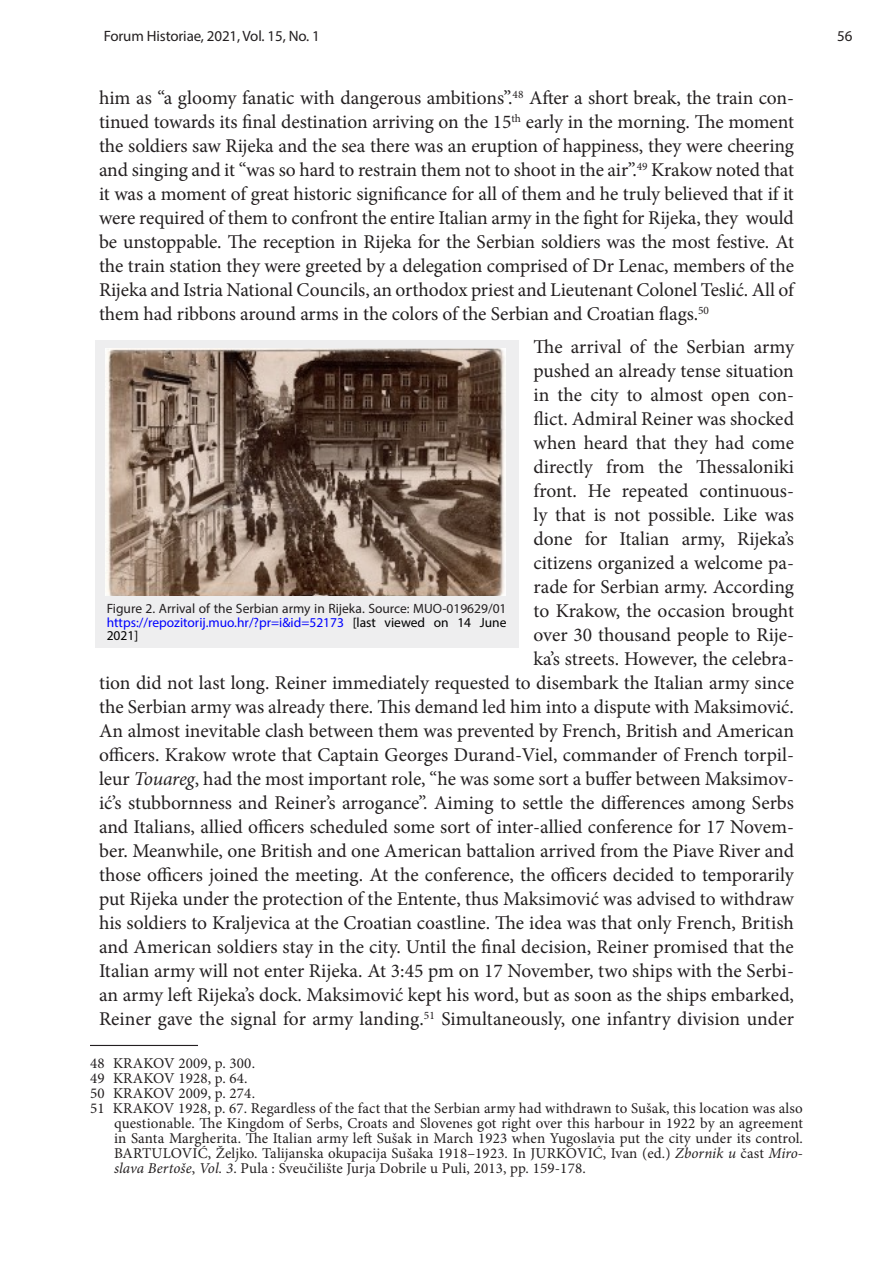
<style>
.page{position:relative;width:893px;height:1263px;background:#fff}
.page>*{position:absolute;margin:0;border:0;box-sizing:border-box;transform-origin:0 0}
.Odsek_Normal{font:19.5px/24px "Minion Pro";color:#231f20;text-align:justify}
.Text_poznámky_pod_či{font:15px/15px "Minion Pro";letter-spacing:.01em;color:#231f20;text-align:justify}
.t1{font:15px "Myriad Pro";letter-spacing:-.01em;color:#231f20}
.Label{font:13.5px/13.5px "Myriad Pro";color:#231f20;text-align:justify}
.s1{font-style:italic}
.s2{color:#00f}
.s3{color:#000}
</style>
<div class="page">
<hr style="left:90px;top:1045px;width:108px;height:1px;background:#231f20">
<div style="left:95px;top:340px;width:424px;height:308px;background:#eeeeef"></div>
<img style="left:105px;top:349px;width:400px;height:247px">
<p class="t1" style="left:104px;top:26px;width:218px">Forum Historiae, 2021, Vol. 15, No. 1</p>
<p class="t1" style="left:837px;top:26px;width:17px">56</p>
<p class="Odsek_Normal" style="left:99px;top:86px;width:696px">him as “a gloomy fanatic with dangerous ambitions”.<sup>48</sup> After a short break, the train con&shy;tinued towards its final destination arriving on the 15<sup>th</sup> early in the morning. The moment the soldiers saw Rijeka and the sea there was an eruption of happiness, they were cheering and singing and it “was so hard to restrain them not to shoot in the air”.<sup>49</sup> Krakow noted that it was a moment of great historic significance for all of them and he truly believed that if it were required of them to confront the entire Italian army in the fight for Rijeka, they would be unstoppable. The reception in Rijeka for the Serbian soldiers was the most festive. At the train station they were greeted by a delegation comprised of Dr Lenac, members of the Rijeka and Istria National Councils, an orthodox priest and Lieutenant Colonel Teslić. All of them had ribbons around arms in the colors of the Serbian and Croatian flags.<sup>50</sup></p>
<p class="Odsek_Normal" style="left:99px;top:335px;width:697px;text-align:right">The arrival of the Serbian army<br>pushed an already tense situation<br>in the city to almost open con-<br>flict. Admiral Reiner was shocked<br>when heard that they had come<br>directly from the Thessaloniki<br>front. He repeated continuous-<br>ly that is not possible. Like was<br>done for Italian army, Rijeka’s<br>citizens organized a welcome pa-<br>rade for Serbian army. According<br>to Krakow, the occasion brought<br>over 30 thousand people to Rije-<br>ka’s streets. However, the celebra-<br>tion did not last long. Reiner immediately requested to disembark the Italian army since the Serbian army was already there. This demand led him into a dispute with Maksimović.<br>An almost inevitable clash between them was prevented by French, British and American officers. Krakow wrote that Captain Georges Durand-Viel, commander of French torpil&shy;leur <span class="s1">Touareg</span>, had the most important role, “he was some sort a buffer between Maksimov&shy;ić’s stubbornness and Reiner’s arrogance”. Aiming to settle the differences among Serbs and Italians, allied officers scheduled some sort of inter-allied conference for 17 Novem&shy;ber. Meanwhile, one British and one American battalion arrived from the Piave River and those officers joined the meeting. At the conference, the officers decided to temporarily put Rijeka under the protection of the Entente, thus Maksimović was advised to withdraw his soldiers to Kraljevica at the Croatian coastline. The idea was that only French, British and American soldiers stay in the city. Until the final decision, Reiner promised that the Italian army will not enter Rijeka. At 3:45 pm on 17 November, two ships with the Serbi&shy;an army left Rijeka’s dock. Maksimović kept his word, but as soon as the ships embarked, Reiner gave the signal for army landing.<sup>51</sup> Simultaneously, one infantry division under</p>
<p class="Text_poznámky_pod_či" style="left:90px;top:1056px;width:167px">48 KRAKOV 2009, p. 300.</p>
<p class="Text_poznámky_pod_či" style="left:90px;top:1071px;width:159px">49 KRAKOV 1928, p. 64.</p>
<p class="Text_poznámky_pod_či" style="left:90px;top:1086px;width:167px">50 KRAKOV 2009, p. 274.</p>
<p class="Text_poznámky_pod_či" style="left:114px;top:1101px;width:690px;text-indent:-24px">51 KRAKOV 1928, p. 67. Regardless of the fact that the Serbian army had withdrawn to Sušak, this location was also questionable. The Kingdom of Serbs, Croats and Slovenes got right over this harbour in 1922 by an agreement in Santa Margherita. The Italian army left Sušak in March 1923 when Yugoslavia put the city under its control.<br>BARTULOVIĆ, Željko. Talijanska okupacija Sušaka 1918–1923<span class="s1">.</span> In JURKOVIĆ, Ivan (ed.) <span class="s1">Zbornik u</span> čast <span class="s1">Miro&shy;slava Bertoše</span>, <span class="s1">Vol. 3</span>. Pula : Sveučilište Jurja Dobrile u Puli, 2013, pp. 159-178.</p>
<p class="Label" style="left:107px;top:602px;width:401px">Figure 2. Arrival of the Serbian army in Rijeka. Source: MUO-019629/01 <span class="s2">https://repozitorij.muo.hr/?pr=i&amp;id=52173</span> <span class="s3">[last viewed on 14 June 2021]</span></p>
</div>
